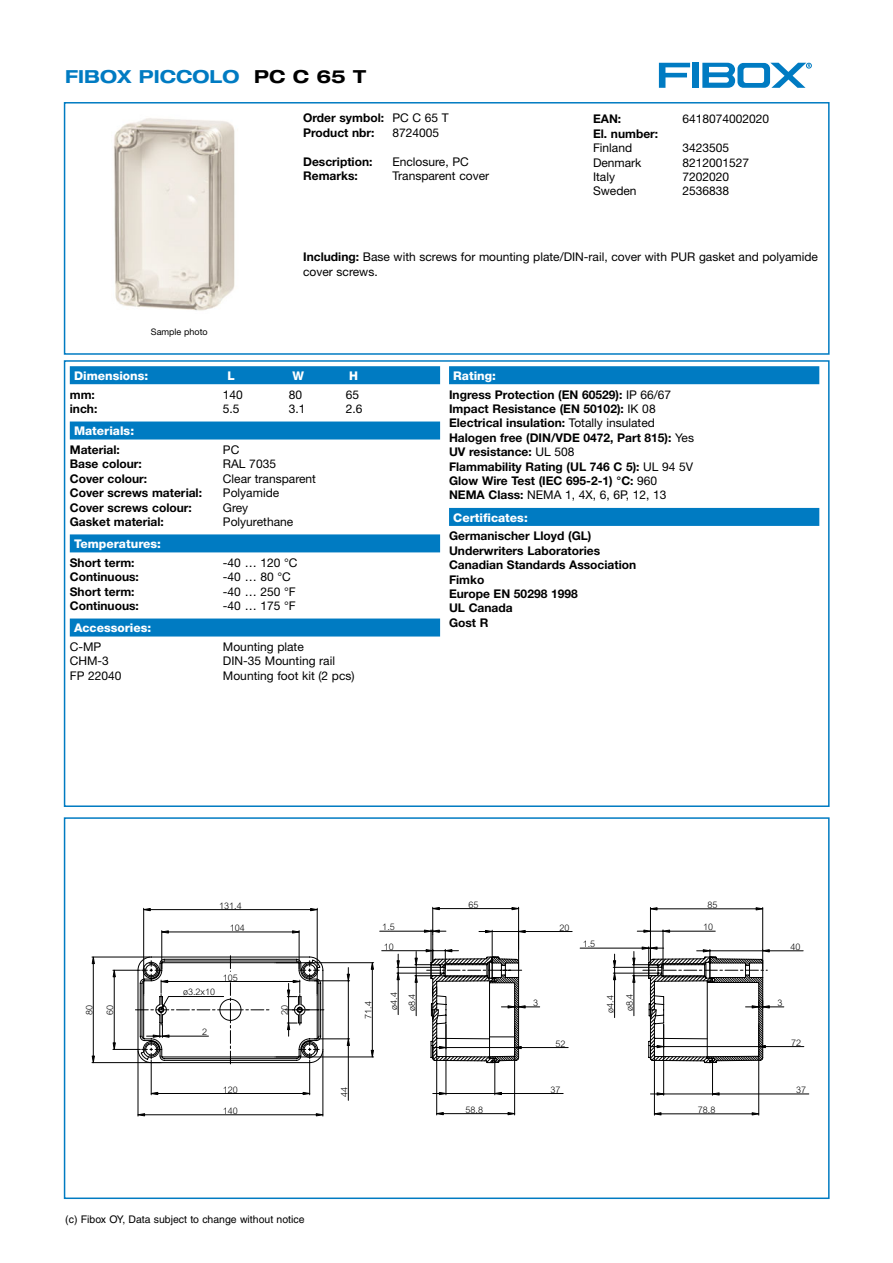
<style>
.page{position:relative;width:893px;height:1263px;background:#fff}
.page>*{position:absolute;margin:0;border:0;box-sizing:border-box;transform-origin:0 0}
.t1{font:700 expanded 18px "Helvetica Neue";color:#007bc2}
.t2{font:700 12px/14.4px "Helvetica Neue";color:#000}
.t3{font:12px/14.4px "Helvetica Neue";color:#000}
.t4{font:800 12px "Helvetica Neue";color:#fff}
.t5{font:10.5px "Helvetica";color:#000}
.t6{font:300 9px/18px "Arial";color:#000}
.t7{font:9px "Helvetica Neue";color:#000}
.s1{color:#000}
.s2{font-weight:400}
.s3{font-weight:700}
.s4{font-weight:800;color:#fff}
</style>
<div class="page">
<div style="left:64px;top:102px;width:765px;height:253px;border:2px solid #007bc2"></div>
<div style="left:692px;top:63px;width:7px;height:25px;background:#007bc2"></div>
<svg style="left:659px;top:63px;width:31px;height:25px"></svg>
<svg style="left:770px;top:63px;width:41px;height:25px"></svg>
<div style="left:737px;top:63px;width:33px;height:25px;background:#007bc2;border-radius:6px"></div>
<div style="left:743px;top:68px;width:21px;height:15px;background:#fff;border-radius:3px"></div>
<svg style="left:702px;top:63px;width:33px;height:25px"></svg>
<div style="left:70px;top:366px;width:370px;height:18px;background:#007bc2"></div>
<div style="left:70px;top:422px;width:370px;height:18px;background:#007bc2"></div>
<div style="left:70px;top:534px;width:370px;height:18px;background:#007bc2"></div>
<div style="left:70px;top:619px;width:370px;height:18px;background:#007bc2"></div>
<div style="left:449px;top:366px;width:370px;height:18px;background:#007bc2"></div>
<div style="left:449px;top:508px;width:370px;height:18px;background:#007bc2"></div>
<div style="left:64px;top:360px;width:765px;height:447px;border:2px solid #007bc2"></div>
<svg style="left:91px;top:907px;width:718px;height:210px"></svg>
<div style="left:64px;top:817px;width:765px;height:382px;border:2px solid #007bc2"></div>
<img style="left:113px;top:118px;width:122px;height:193px">
<h1 class="t1" style="left:65px;top:70px;width:302px">FIBOX PICCOLO <span class="s1">PC C 65 T</span></h1>
<p class="t2" style="left:303px;top:112px;width:147px">Order symbol: <span class="s2">PC C 65 T<br></span>Product nbr:</p>
<p class="t3" style="left:392px;top:127px;width:48px">8724005</p>
<p class="t2" style="left:303px;top:155px;width:71px">Description:</p>
<p class="t3" style="left:392px;top:155px;width:78px">Enclosure, PC</p>
<p class="t2" style="left:303px;top:170px;width:56px">Remarks:</p>
<p class="t3" style="left:392px;top:170px;width:98px">Transparent cover</p>
<p class="t2" style="left:593px;top:113px;width:30px">EAN:</p>
<p class="t3" style="left:682px;top:113px;width:88px">6418074002020</p>
<p class="t2" style="left:593px;top:127px;width:67px">El. number:</p>
<p class="t3" style="left:593px;top:142px;width:41px">Finland</p>
<p class="t3" style="left:682px;top:142px;width:48px">3423505</p>
<p class="t3" style="left:593px;top:156px;width:50px">Denmark</p>
<p class="t3" style="left:682px;top:156px;width:68px">8212001527</p>
<p class="t3" style="left:593px;top:171px;width:23px">Italy</p>
<p class="t3" style="left:682px;top:171px;width:48px">7202020</p>
<p class="t3" style="left:593px;top:185px;width:45px">Sweden</p>
<p class="t3" style="left:682px;top:185px;width:48px">2536838</p>
<p class="t7" style="left:151px;top:329px;width:58px">Sample photo</p>
<p class="t3" style="left:303px;top:251px;width:516px"><span class="s3">Including:</span> Base with screws for mounting plate/DIN-rail, cover with PUR gasket and polyamide cover screws.</p>
<p class="t4" style="left:74px;top:371px;width:76px">Dimensions:</p>
<p class="t4" style="left:227px;top:371px;width:9px">L</p>
<p class="t4" style="left:292px;top:371px;width:13px">W</p>
<p class="t4" style="left:349px;top:371px;width:10px">H</p>
<p class="t2" style="left:70px;top:388px;width:27px">mm:</p>
<p class="t3" style="left:223px;top:388px;width:22px">140</p>
<p class="t3" style="left:289px;top:388px;width:15px">80</p>
<p class="t3" style="left:346px;top:388px;width:15px">65</p>
<p class="t2" style="left:70px;top:403px;width:29px">inch:</p>
<p class="t3" style="left:223px;top:403px;width:18px">5.5</p>
<p class="t3" style="left:289px;top:403px;width:18px">3.1</p>
<p class="t3" style="left:346px;top:403px;width:18px">2.6</p>
<p class="t4" style="left:74px;top:427px;width:62px">Materials:</p>
<p class="t2" style="left:70px;top:444px;width:51px">Material:</p>
<p class="t3" style="left:223px;top:444px;width:18px">PC</p>
<p class="t2" style="left:70px;top:458px;width:74px">Base colour:</p>
<p class="t3" style="left:223px;top:458px;width:55px">RAL 7035</p>
<p class="t2" style="left:70px;top:472px;width:79px">Cover colour:</p>
<p class="t3" style="left:223px;top:472px;width:95px">Clear transparent</p>
<p class="t2" style="left:70px;top:487px;width:134px">Cover screws material:</p>
<p class="t3" style="left:223px;top:487px;width:58px">Polyamide</p>
<p class="t2" style="left:70px;top:501px;width:124px">Cover screws colour:</p>
<p class="t3" style="left:223px;top:501px;width:27px">Grey</p>
<p class="t2" style="left:70px;top:516px;width:96px">Gasket material:</p>
<p class="t3" style="left:223px;top:516px;width:72px">Polyurethane</p>
<p class="t4" style="left:74px;top:540px;width:88px">Temperatures:</p>
<p class="t2" style="left:70px;top:556px;width:66px">Short term:</p>
<p class="t3" style="left:223px;top:557px;width:76px">-40 … 120 °C</p>
<p class="t2" style="left:70px;top:571px;width:71px">Continuous:</p>
<p class="t3" style="left:223px;top:571px;width:69px">-40 … 80 °C</p>
<p class="t2" style="left:70px;top:585px;width:66px">Short term:</p>
<p class="t3" style="left:223px;top:585px;width:74px">-40 … 250 °F</p>
<p class="t2" style="left:70px;top:600px;width:71px">Continuous:</p>
<p class="t3" style="left:223px;top:600px;width:74px">-40 … 175 °F</p>
<p class="t4" style="left:74px;top:624px;width:79px">Accessories:</p>
<p class="t3" style="left:70px;top:641px;width:33px">C-MP</p>
<p class="t3" style="left:223px;top:641px;width:82px">Mounting plate</p>
<p class="t3" style="left:70px;top:655px;width:41px">CHM-3</p>
<p class="t3" style="left:223px;top:655px;width:114px">DIN-35 Mounting rail</p>
<p class="t3" style="left:70px;top:669px;width:53px">FP 22040</p>
<p class="t3" style="left:223px;top:669px;width:133px">Mounting foot kit (2 pcs)</p>
<p class="t2" style="left:449px;top:367px;width:224px;line-height:18.6px;text-indent:4px"><span class="s4">Rating:<br></span>Ingress Protection (EN 60529): <span class="s2">IP 66/67</span></p>
<p class="t2" style="left:449px;top:403px;width:246px">Impact Resistance (EN 50102): <span class="s2">IK 08<br></span>Electrical insulation: <span class="s2">Totally insulated </span>Halogen free (DIN/VDE 0472, Part 815): <span class="s2">Yes </span>UV resistance: <span class="s2">UL 508<br></span>Flammability Rating (UL 746 C 5): <span class="s2">UL 94 5V </span>Glow Wire Test (IEC 695-2-1) °C: <span class="s2">960<br></span>NEMA Class: <span class="s2">NEMA 1, 4X, 6, 6P, 12, 13</span></p>
<p class="t4" style="left:453px;top:513px;width:76px">Certificates:</p>
<p class="t2" style="left:449px;top:530px;width:189px">Germanischer Lloyd (GL)<br>Underwriters Laboratories<br>Canadian Standards Association<br>Fimko<br>Europe EN 50298 1998<br>UL Canada<br>Gost R</p>
<p class="t6" style="left:219px;top:896px;width:24px">131.4</p>
<p class="t6" style="left:468px;top:895px;width:12px">65</p>
<p class="t6" style="left:707px;top:896px;width:12px">85</p>
<p class="t6" style="left:230px;top:919px;width:17px">104</p>
<p class="t6" style="left:382px;top:918px;width:14px">1.5</p>
<p class="t6" style="left:559px;top:918px;width:12px">20</p>
<p class="t6" style="left:703px;top:918px;width:12px">10</p>
<p class="t6" style="left:383px;top:938px;width:12px">10</p>
<p class="t6" style="left:582px;top:935px;width:14px">1.5</p>
<p class="t6" style="left:790px;top:938px;width:12px">40</p>
<p class="t6" style="left:223px;top:968px;width:17px">105</p>
<p class="t6" style="left:183px;top:983px;width:34px">ø3.2x10</p>
<p class="t6" style="left:80px;top:1015px;width:12px;rotate:-90deg">80</p>
<p class="t6" style="left:101px;top:1015px;width:12px;rotate:-90deg">60</p>
<p class="t6" style="left:359px;top:1019px;width:19px;rotate:-90deg">71.4</p>
<p class="t6" style="left:275px;top:1015px;width:12px;rotate:-90deg">20</p>
<p class="t6" style="left:385px;top:1011px;width:20px;rotate:-90deg">ø4.4 ø8.4</p>
<p class="t6" style="left:620px;top:1011px;width:19px;rotate:-90deg">ø8.4</p>
<p class="t6" style="left:601px;top:1013px;width:19px;rotate:-90deg">ø4.4</p>
<p class="t6" style="left:533px;top:994px;width:7px">3</p>
<p class="t6" style="left:777px;top:994px;width:7px">3</p>
<p class="t6" style="left:202px;top:1023px;width:7px">2</p>
<p class="t6" style="left:555px;top:1034px;width:12px">52</p>
<p class="t6" style="left:791px;top:1033px;width:12px">72</p>
<p class="t6" style="left:223px;top:1080px;width:17px">120</p>
<p class="t6" style="left:223px;top:1102px;width:17px">140</p>
<p class="t6" style="left:335px;top:1097px;width:12px;rotate:-90deg">44</p>
<p class="t6" style="left:465px;top:1101px;width:19px">58.8</p>
<p class="t6" style="left:550px;top:1080px;width:12px">37</p>
<p class="t6" style="left:697px;top:1101px;width:19px">78.8</p>
<p class="t6" style="left:796px;top:1081px;width:12px">37</p>
<p class="t5" style="left:65px;top:1215px;width:241px">(c) Fibox OY, Data subject to change without notice</p>
</div>
